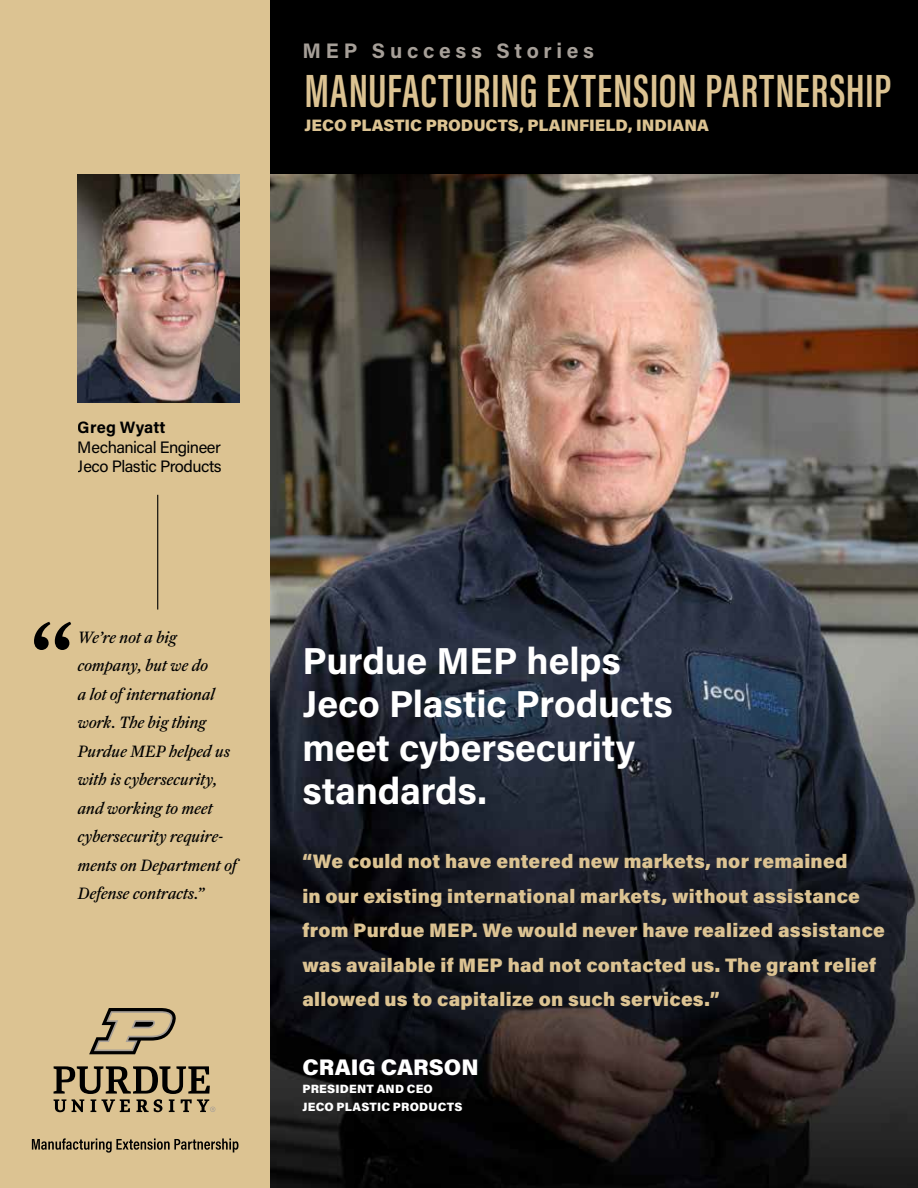
<style>
.page{position:relative;width:918px;height:1188px;background:#dcc392}
.page>*{position:absolute;margin:0;border:0;box-sizing:border-box;transform-origin:0 0}
.t1{font:105px "Farnham Text";color:#000}
.t2{font:600 48px "Acumin Pro Extra Cond";letter-spacing:.015em;color:#dcc392}
.t3{font:700 37.5px/43.5px "Acumin Pro";letter-spacing:-.005em;color:#fff}
.t4{font:900 22.5px "Acumin Pro";color:#fff}
.t5{font:700 21px "Acumin Pro";letter-spacing:.225em;color:#a69f98}
.t6{font:900 19.5px/34.5px "Acumin Pro";letter-spacing:.015em;color:#dcc392}
.t7{font:italic 16.5px/28.5px "Farnham Text";letter-spacing:-.005em;color:#000}
.t8{font:900 16.5px "Acumin Pro";color:#dcc392}
.t9{font:16.5px/19.5px "Acumin Pro";letter-spacing:-.03em;color:#000}
.t10{font:700 16.5px "Acumin Pro";letter-spacing:.005em;color:#000}
.t11{font:900 12px/17.9px "Acumin Pro";letter-spacing:.02em;color:#fff}
</style>
<div class="page">
<div style="left:270px;top:0;width:648px;height:177px;background:#000"></div>
<img style="left:78px;top:175px;width:162px;height:228px">
<img style="left:270px;top:175px;width:648px;height:1013px">
<svg style="left:54px;top:1066px;width:161px;height:46px"></svg>
<svg style="left:89px;top:1008px;width:87px;height:46px"></svg>
<svg style="left:32px;top:1138px;width:207px;height:15px"></svg>
<hr style="left:157px;top:495px;width:2px;height:115px;background:#000">
<p class="t5" style="left:302px;top:36px;width:293px">MEP Success Stories</p>
<h2 class="t2" style="left:304px;top:61px;width:588px">MANUFACTURING EXTENSION PARTNERSHIP</h2>
<p class="t8" style="left:304px;top:113px;width:406px">JECO PLASTIC PRODUCTS, PLAINFIELD, INDIANA</p>
<p class="t10" style="left:78px;top:416px;width:89px">Greg Wyatt</p>
<p class="t9" style="left:78px;top:436px;width:145px">Mechanical Engineer<br>Jeco Plastic Products</p>
<h1 class="t1" style="left:29px;top:598px;width:47px">“</h1>
<p class="t7" style="left:78px;top:622px;width:161px">We’re not a big company, but we do<br>a lot of international work. The big thing<br>Purdue MEP helped us with is cybersecurity, and working to meet cybersecurity require&shy;ments on Department of<br>Defense contracts.”</p>
<h3 class="t3" style="left:302px;top:637px;width:372px">Purdue MEP helps<br>Jeco Plastic Products meet cybersecurity standards.</h3>
<p class="t6" style="left:302px;top:843px;width:584px">“We could not have entered new markets, nor remained<br>in our existing international markets, without assistance from Purdue MEP. We would never have realized assistance was available if MEP had not contacted us. The grant relief allowed us to capitalize on such services.”</p>
<p class="t4" style="left:302px;top:1051px;width:178px">CRAIG CARSON</p>
<p class="t11" style="left:302px;top:1079px;width:162px">PRESIDENT AND CEO<br>JECO PLASTIC PRODUCTS</p>
</div>
